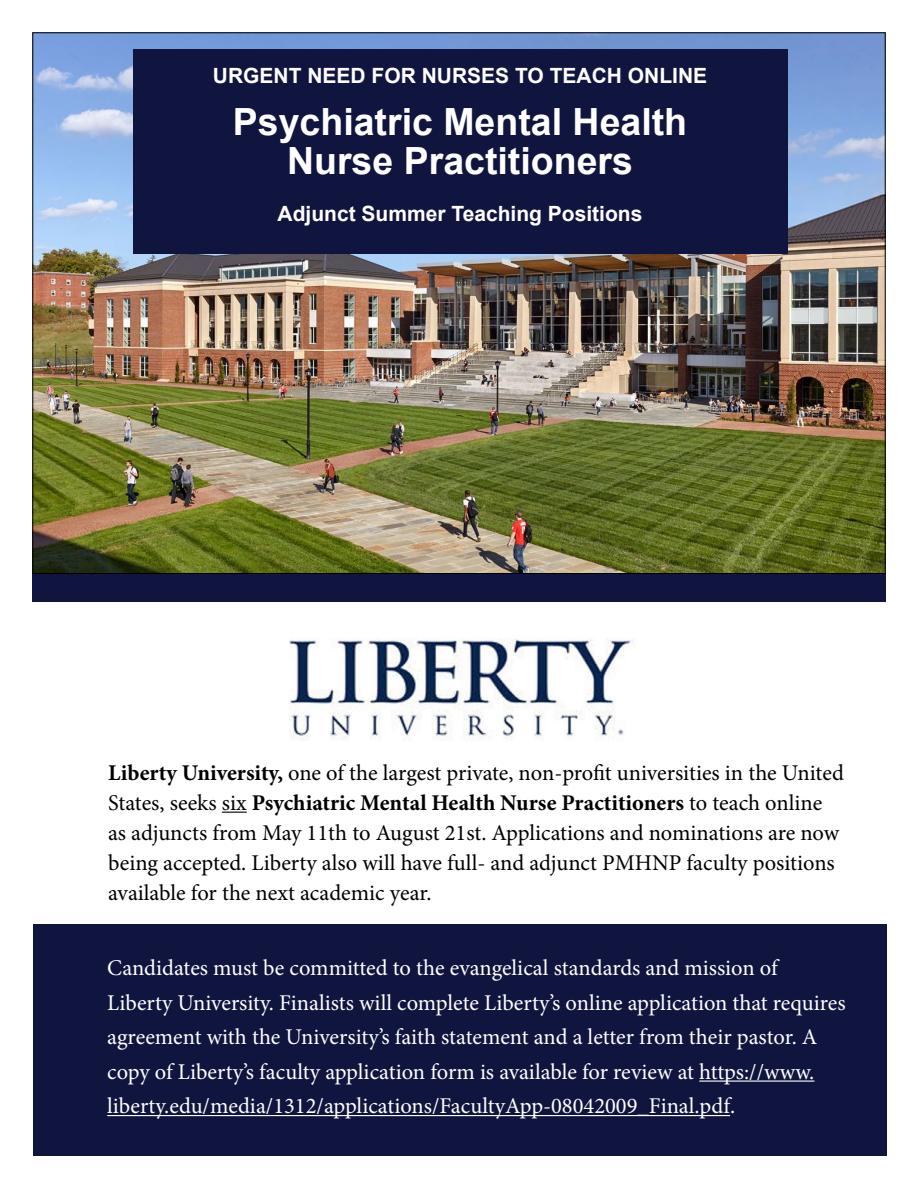
<style>
.page{position:relative;width:918px;height:1188px;background:#fff}
.page>*{position:absolute;margin:0;border:0;box-sizing:border-box;transform-origin:0 0}
.t1{font:700 37.5px/39px "Arial";color:#fff;text-align:center}
.t2{font:22.5px/34.5px "Minion Pro";color:#fff}
.t3{font:22.5px/30px "Minion Pro";color:#000}
.t4{font:700 21px "Arial";color:#fff}
.s1{font-weight:700}
</style>
<div class="page">
<img style="left:34px;top:34px;width:850px;height:538px">
<div style="left:133px;top:50px;width:654px;height:204px;background:#10153f"></div>
<div style="left:33px;top:924px;width:853px;height:232px;background:#10153f"></div>
<hr style="left:699px;top:1081px;width:115px;height:1px;background:#fff">
<hr style="left:107px;top:1115px;width:623px;height:1px;background:#fff">
<div style="left:32px;top:574px;width:854px;height:27px;background:#10153f"></div>
<img style="left:289px;top:638px;width:347px;height:103px">
<svg style="left:222px;top:812px;width:25px;height:1px"></svg>
<p class="t4" style="left:213px;top:62px;width:496px">URGENT NEED FOR NURSES TO TEACH ONLINE</p>
<h1 class="t1" style="left:233px;top:104px;width:456px">Psychiatric Mental Health<br>Nurse Practitioners</h1>
<p class="t4" style="left:278px;top:200px;width:366px">Adjunct Summer Teaching Positions</p>
<p class="t3" style="left:108px;top:758px;width:737px"><span class="s1">Liberty University,</span> one of the largest private, non-profit universities in the United States, seeks six <span class="s1">Psychiatric Mental Health Nurse Practitioners</span> to teach online as adjuncts from May 11th to August 21st. Applications and nominations are now being accepted. Liberty also will have full- and adjunct PMHNP faculty positions available for the next academic year.</p>
<p class="t2" style="left:107px;top:951px;width:740px">Candidates must be committed to the evangelical standards and mission of Liberty University. Finalists will complete Liberty’s online application that requires agreement with the University’s faith statement and a letter from their pastor. A copy of Liberty’s faculty application form is available for review at https://www. liberty.edu/media/1312/applications/FacultyApp-08042009_Final.pdf.</p>
</div>
